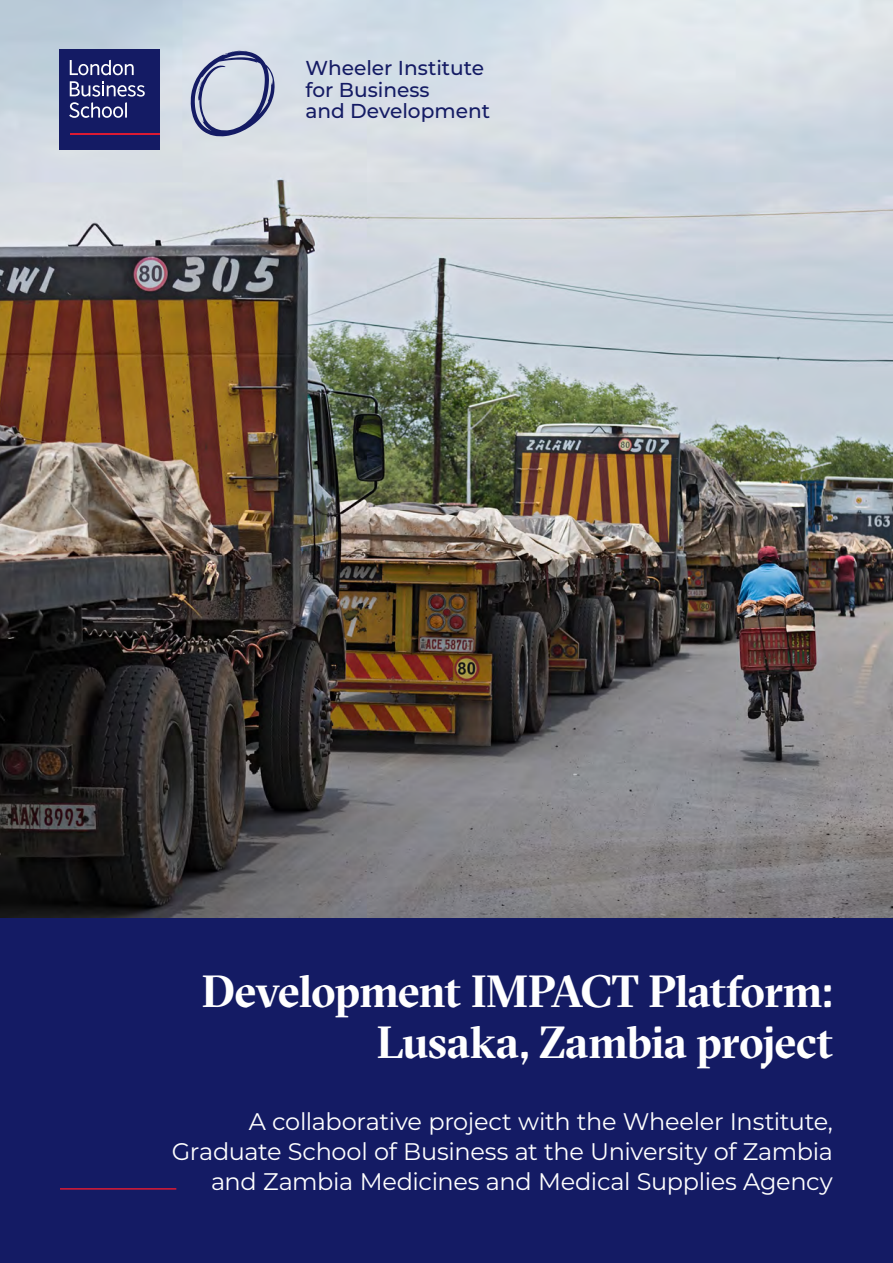
<style>
.page{position:relative;width:893px;height:1263px;background:#fff}
.page>*{position:absolute;margin:0;border:0;box-sizing:border-box;transform-origin:0 0}
.Cover_Programme_titl{font:700 45px/50.4px "GT Sectra Fine";letter-spacing:-.02em;color:#fff;text-align:right}
.Cover_subtitle_date{font:24px/30px "Montserrat";letter-spacing:-.015em;color:#fff;text-align:right}
.t1{font:500 20.1px/21.3px "Montserrat";color:#141b64}
</style>
<div class="page">
<img style="left:0;top:0;width:893px;height:918px">
<div style="left:60px;top:50px;width:100px;height:100px;background:#141b64"></div>
<hr style="left:70px;top:133px;width:90px;height:1px;background:#dc1a32">
<svg style="left:70px;top:60px;width:64px;height:15px"></svg>
<svg style="left:69px;top:81px;width:76px;height:37px"></svg>
<svg style="left:191px;top:51px;width:84px;height:86px;background:#adb4ca"></svg>
<div style="left:0;top:918px;width:893px;height:345px;background:#141b64"></div>
<hr style="left:60px;top:1188px;width:116px;height:1px;background:#dc1a32">
<p class="t1" style="left:305px;top:56px;width:186px">Wheeler Institute for Business<br>and Development</p>
<p class="Cover_Programme_titl" style="left:202px;top:966px;width:633px">Development IMPACT Platform:<br>Lusaka, Zambia project</p>
<p class="Cover_subtitle_date" style="left:172px;top:1105px;width:663px">A collaborative project with the Wheeler Institute,<br>Graduate School of Business at the University of Zambia and Zambia Medicines and Medical Supplies Agency</p>
</div>
